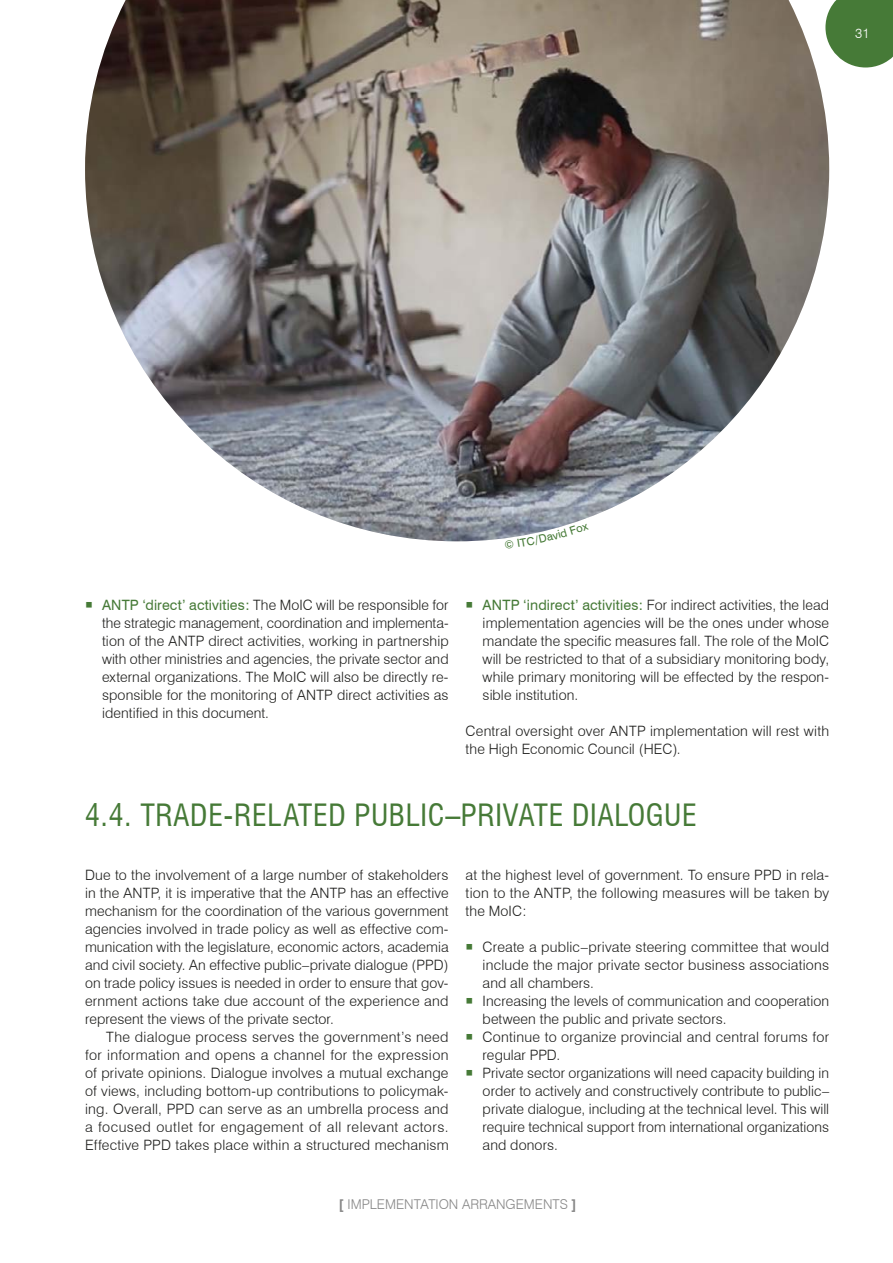
<style>
.page{position:relative;width:893px;height:1263px;background:#fff}
.page>*{position:absolute;margin:0;border:0;box-sizing:border-box;transform-origin:0 0}
.t1{font:condensed 30px "Swiss 721 BT";letter-spacing:.02em;color:#467a37}
.sangrado_2Col{font:300 14.25px/18px "Swiss 721 BT";letter-spacing:.01em;color:#1d1d1b;text-align:justify}
.Body_text_2Col{font:300 14.25px/18px "Swiss 721 BT";letter-spacing:.015em;color:#1d1d1b;text-align:justify}
.t2{font:300 13.5px "Swiss 721 BT";color:#878787}
.t3{font:300 13.5px "Swiss 721 BT";color:#fff}
.s1{font-weight:400;color:#467a37}
.s2{font-weight:700}
</style>
<div class="page">
<svg style="left:829px;top:0;width:64px;height:68px"></svg>
<img style="left:85px;top:0;width:744px;height:541px">
<svg style="left:505px;top:523px;width:84px;height:18px"></svg>
<p class="t3" style="left:855px;top:25px;width:16px">31</p>
<p class="sangrado_2Col" style="left:102px;top:596px;width:348px"><span class="s1">ANTP ‘direct’ activities:</span> The MoIC will be responsible for the strategic management, coordination and implementa&shy;tion of the ANTP direct activities, working in partnership with other ministries and agencies, the private sector and external organizations. The MoIC will also be directly re&shy;sponsible for the monitoring of ANTP direct activities as identified in this document.</p>
<p class="sangrado_2Col" style="left:483px;top:596px;width:348px"><span class="s1">ANTP ‘indirect’ activities:</span> For indirect activities, the lead implementation agencies will be the ones under whose mandate the specific measures fall. The role of the MoIC will be restricted to that of a subsidiary monitoring body, while primary monitoring will be effected by the respon&shy;sible institution.</p>
<p class="sangrado_2Col" style="left:466px;top:722px;width:365px">Central oversight over ANTP implementation will rest with the High Economic Council (HEC).</p>
<p class="t1" style="left:85px;top:797px;width:613px">4.4. TRADE-RELATED PUBLIC–PRIVATE DIALOGUE</p>
<p class="sangrado_2Col" style="left:85px;top:866px;width:365px">Due to the involvement of a large number of stakeholders in the ANTP, it is imperative that the ANTP has an effective mechanism for the coordination of the various government agencies involved in trade policy as well as effective com&shy;munication with the legislature, economic actors, academia and civil society. An effective public–private dialogue (PPD) on trade policy issues is needed in order to ensure that gov&shy;ernment actions take due account of the experience and represent the views of the private sector.</p>
<p class="Body_text_2Col" style="left:85px;top:1028px;width:365px;text-indent:21px">The dialogue process serves the government’s need for information and opens a channel for the expression of private opinions. Dialogue involves a mutual exchange of views, including bottom-up contributions to policymak&shy;ing. Overall, PPD can serve as an umbrella process and a focused outlet for engagement of all relevant actors.<br>Effective PPD takes place within a structured mechanism</p>
<p class="Body_text_2Col" style="left:466px;top:866px;width:365px">at the highest level of government. To ensure PPD in rela&shy;tion to the ANTP, the following measures will be taken by the MoIC:</p>
<p class="sangrado_2Col" style="left:483px;top:938px;width:348px">Create a public–private steering committee that would include the major private sector business associations and all chambers.</p>
<p class="sangrado_2Col" style="left:483px;top:992px;width:348px">Increasing the levels of communication and cooperation between the public and private sectors.</p>
<p class="sangrado_2Col" style="left:483px;top:1028px;width:348px">Continue to organize provincial and central forums for regular PPD.</p>
<p class="sangrado_2Col" style="left:483px;top:1064px;width:348px">Private sector organizations will need capacity building in order to actively and constructively contribute to public– private dialogue, including at the technical level. This will require technical support from international organizations and donors.</p>
<p class="t2" style="left:339px;top:1196px;width:240px"><span class="s2">[</span> IMPLEMENTATION ARRANGEMENTS <span class="s2">]</span></p>
</div>
